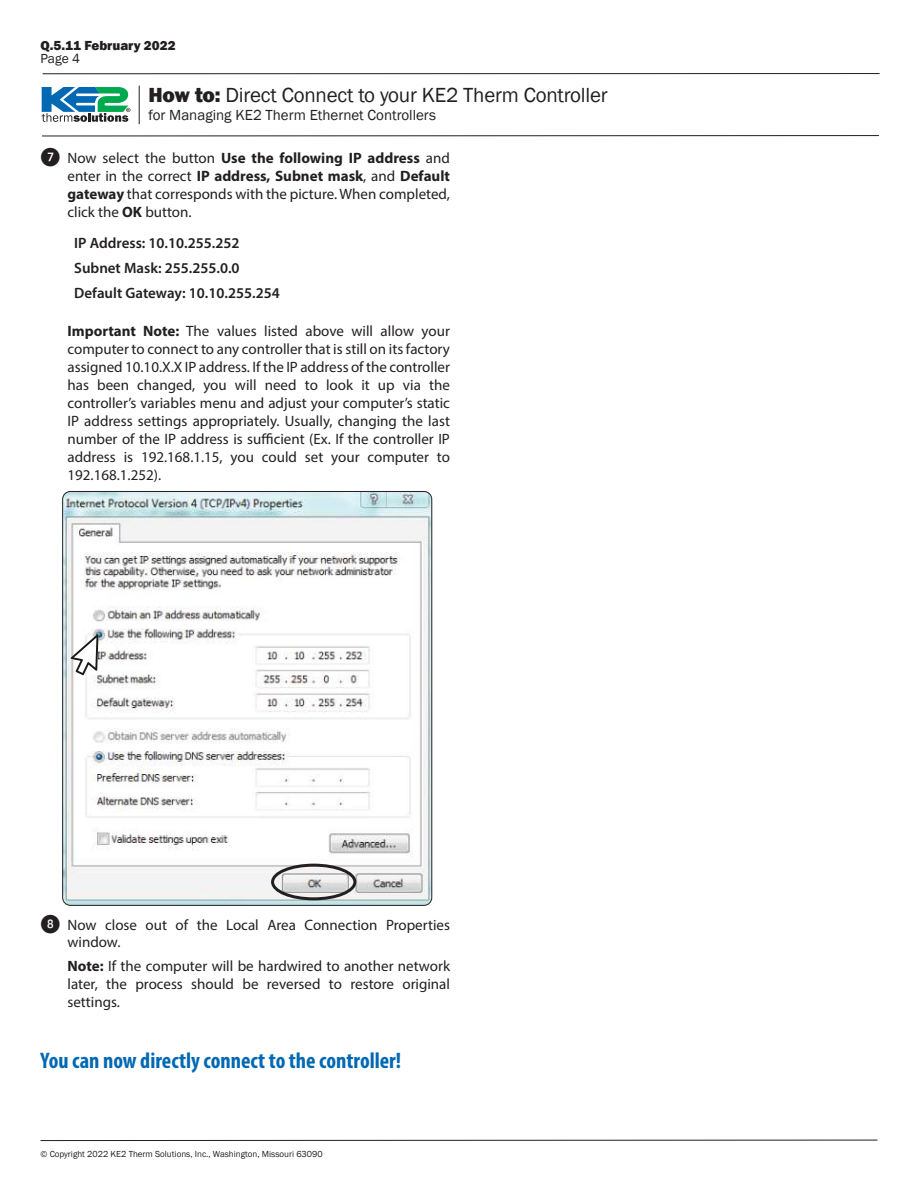
<style>
.page{position:relative;width:918px;height:1188px;background:#fff}
.page>*{position:absolute;margin:0;border:0;box-sizing:border-box;transform-origin:0 0}
.t1{font:700 condensed 22.5px "Myriad Pro";color:#0168b3}
.t2{font:21px "Franklin Gothic";letter-spacing:-.01em;color:#231f20}
.t3{font:15px/18px "Myriad Pro";color:#231f20;text-align:justify}
.t4{font:600 15px/24.8px "Myriad Pro";color:#231f20}
.t5{font:15px "Franklin Gothic";color:#231f20}
.t6{font:800 13.5px "Franklin Gothic";color:#231f20}
.t7{font:13.5px "Franklin Gothic";color:#231f20}
.t8{font:9px "Franklin Gothic";color:#231f20}
.s1{font-weight:800}
.s2{font-family:"Lato";font-size:18px}
.s3{font-weight:700}
</style>
<div class="page">
<hr style="left:43px;top:73px;width:837px;height:1px;background:#231f20">
<hr style="left:42px;top:135px;width:837px;height:1px;background:#231f20">
<hr style="left:139px;top:86px;width:1px;height:38px;background:#231f20">
<svg style="left:42px;top:87px;width:88px;height:35px"></svg>
<svg style="left:40px;top:1140px;width:838px;height:1px"></svg>
<img style="left:64px;top:491px;width:368px;height:413px">
<div style="left:62px;top:491px;width:370px;height:415px;border:1px solid #231f20;border-radius:8px"></div>
<div style="left:271px;top:864px;width:85px;height:36px;border:3px solid #231f20;border-radius:50%"></div>
<svg style="left:71px;top:634px;width:27px;height:42px"></svg>
<p class="t6" style="left:40px;top:37px;width:137px">Q.5.11 February 2022</p>
<p class="t7" style="left:40px;top:51px;width:41px">Page 4</p>
<h2 class="t2" style="left:149px;top:82px;width:461px"><span class="s1">How to:</span> Direct Connect to your KE2 Therm Controller</h2>
<p class="t5" style="left:149px;top:106px;width:289px">for Managing KE2 Therm Ethernet Controllers</p>
<p class="t3" style="left:68px;top:149px;width:384px;text-indent:-27px"><span class="s2">❼</span> Now select the button <span class="s3">Use the following IP address</span> and enter in the correct <span class="s3">IP address, Subnet mask</span>, and <span class="s3">Default gateway</span> that corresponds with the picture. When completed, click the <span class="s3">OK</span> button.</p>
<p class="t4" style="left:74px;top:231px;width:207px">IP Address: 10.10.255.252<br>Subnet Mask: 255.255.0.0<br>Default Gateway: 10.10.255.254</p>
<p class="t3" style="left:68px;top:322px;width:384px"><span class="s3">Important Note:</span> The values listed above will allow your computer to connect to any controller that is still on its factory assigned 10.10.X.X IP address. If the IP address of the controller has been changed, you will need to look it up via the controller’s variables menu and adjust your computer’s static IP address settings appropriately. Usually, changing the last number of the IP address is sufficient (Ex. If the controller IP address is 192.168.1.15, you could set your computer to 192.168.1.252).</p>
<p class="t3" style="left:68px;top:917px;width:384px;line-height:16.5px;text-indent:-27px"><span class="s2">❽</span> Now close out of the Local Area Connection Properties window.</p>
<p class="t3" style="left:68px;top:957px;width:384px"><span class="s3">Note:</span> If the computer will be hardwired to another network later, the process should be reversed to restore original settings.</p>
<h1 class="t1" style="left:40px;top:1047px;width:362px">You can now directly connect to the controller!</h1>
<p class="t8" style="left:40px;top:1149px;width:284px">© Copyright 2022 KE2 Therm Solutions, Inc., Washington, Missouri 63090</p>
</div>
